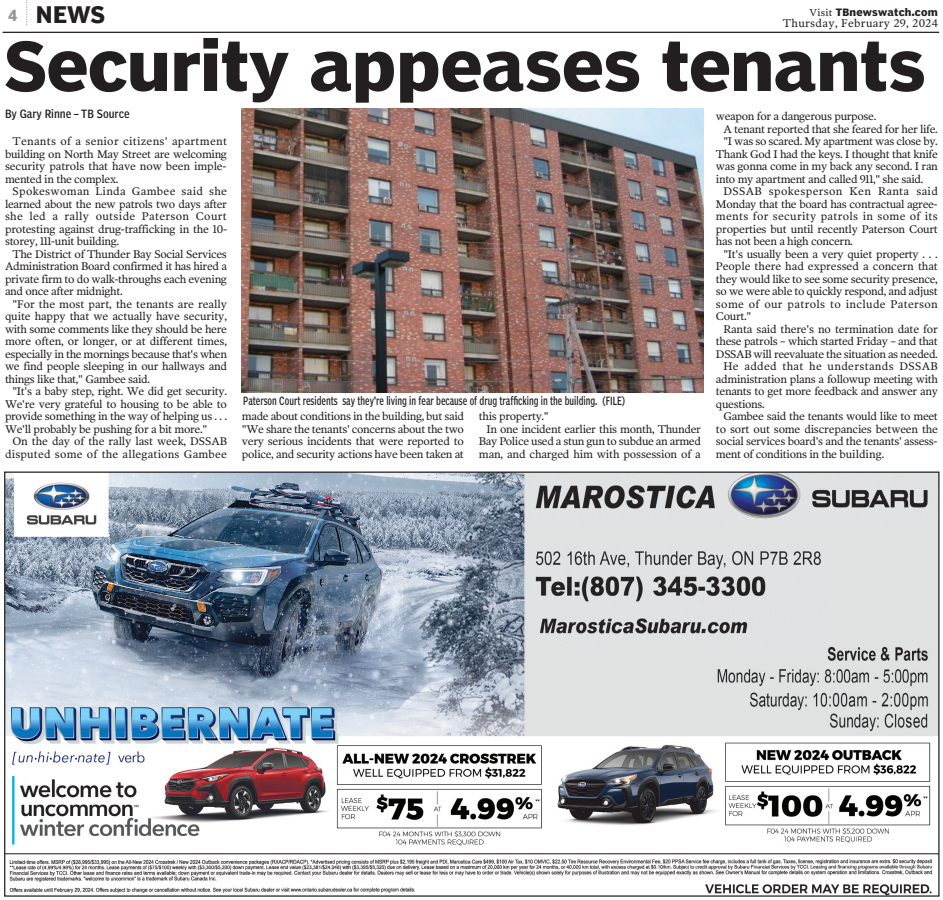
<style>
.page{position:relative;width:943px;height:900px;background:#fff}
.page>*{position:absolute;margin:0;border:0;box-sizing:border-box;transform-origin:0 0}
.t1{font:700 66.25px "Poynter Agate";color:#231f20}
.t2{font:700 22.5px "Poynter Agate";color:#231f20}
.t3{font:700 15px "Poynter Agate";color:#939598}
.t4{font:11.25px/12.5px "Poynter Oldstyle Text";letter-spacing:-.03em;color:#231f20;text-align:justify}
.t5{font:11.25px "Poynter Agate Comp One";color:#231f20;scale:.8 1}
.t6{font:11.25px/12.5px "Poynter Oldstyle Text";letter-spacing:.015em;color:#231f20;text-align:right}
.t7{font:11.25px "Poynter Oldstyle Text";letter-spacing:.03em;color:#231f20}
.t8{font:11.25px "Poynter Agate Comp One";color:#231f20}
.t9{font:700 10px "Poynter Agate";letter-spacing:.03em;color:#231f20}
.s1{font-family:"Poynter Oldstyle Text";font-weight:400}
</style>
<div class="page">
<hr style="left:3px;top:32px;width:936px;height:1px;background:#231f20">
<svg style="left:26px;top:0;width:1px;height:25px"></svg>
<img style="left:6px;top:474px;width:931px;height:421px">
<img style="left:242px;top:108px;width:461px;height:284px">
<p class="t3" style="left:9px;top:7px;width:10px">4</p>
<p class="t2" style="left:36px;top:1px;width:71px">NEWS</p>
<p class="t9" style="left:810px;top:6px;width:130px"><span class="s1">Visit</span> TBnewswatch.com</p>
<p class="t7" style="left:783px;top:17px;width:157px">Thursday, February 29, 2024</p>
<p class="t1" style="left:5px;top:26px;width:922px">Security appeases tenants</p>
<p class="t8" style="left:5px;top:109px;width:126px">By Gary Rinne – TB Source</p>
<p class="t4" style="left:5px;top:135px;width:223px;text-indent:7px">Tenants of a senior citizens' apartment building on North May Street are welcoming security patrols that have now been imple&shy;mented in the complex.</p>
<p class="t4" style="left:5px;top:185px;width:223px;text-indent:7px">Spokeswoman Linda Gambee said she learned about the new patrols two days after she led a rally outside Paterson Court protesting against drug-trafficking in the 10- storey, 111-unit building.</p>
<p class="t4" style="left:5px;top:247px;width:223px;text-indent:7px">The District of Thunder Bay Social Services Administration Board confirmed it has hired a private firm to do walk-throughs each evening and once after midnight.</p>
<p class="t4" style="left:5px;top:297px;width:223px;text-indent:7px">"For the most part, the tenants are really quite happy that we actually have security, with some comments like they should be here more often, or longer, or at different times, especially in the mornings because that's when we find people sleeping in our hallways and things like that," Gambee said.</p>
<p class="t4" style="left:5px;top:385px;width:223px;text-indent:7px">"It's a baby step, right. We did get security.<br>We're very grateful to housing to be able to provide something in the way of helping us . . .<br>We'll probably be pushing for a bit more."</p>
<p class="t6" style="left:5px;top:435px;width:223px">On the day of the rally last week, DSSAB disputed some of the allegations Gambee</p>
<p class="t5" style="left:243px;top:396px;width:479px">Paterson Court residents say they’re living in fear because of drug trafficking in the building. (FILE)</p>
<p class="t4" style="left:242px;top:410px;width:223px">made about conditions in the building, but said "We share the tenants' concerns about the two very serious incidents that were reported to police, and security actions have been taken at</p>
<p class="t4" style="left:479px;top:410px;width:71px">this property."</p>
<p class="t4" style="left:479px;top:422px;width:223px;text-indent:7px">In one incident earlier this month, Thunder Bay Police used a stun gun to subdue an armed man, and charged him with possession of a</p>
<p class="t4" style="left:716px;top:110px;width:162px">weapon for a dangerous purpose.</p>
<p class="t4" style="left:723px;top:122px;width:216px">A tenant reported that she feared for her life.</p>
<p class="t4" style="left:716px;top:135px;width:223px;text-indent:7px">"I was so scared. My apartment was close by.<br>Thank God I had the keys. I thought that knife was gonna come in my back any second. I ran into my apartment and called 911," she said.</p>
<p class="t4" style="left:716px;top:185px;width:223px;text-indent:7px">DSSAB spokesperson Ken Ranta said Monday that the board has contractual agree&shy;ments for security patrols in some of its properties but until recently Paterson Court has not been a high concern.</p>
<p class="t4" style="left:716px;top:247px;width:223px;text-indent:7px">"It's usually been a very quiet property . . .<br>People there had expressed a concern that they would like to see some security presence, so we were able to quickly respond, and adjust some of our patrols to include Paterson Court."</p>
<p class="t4" style="left:716px;top:322px;width:223px;text-indent:7px">Ranta said there's no termination date for these patrols – which started Friday – and that DSSAB will reevaluate the situation as needed.</p>
<p class="t4" style="left:716px;top:360px;width:223px;text-indent:7px">He added that he understands DSSAB administration plans a followup meeting with tenants to get more feedback and answer any questions.</p>
<p class="t4" style="left:716px;top:410px;width:223px;text-indent:7px">Gambee said the tenants would like to meet to sort out some discrepancies between the social services board's and the tenants' assess&shy;ment of conditions in the building.</p>
</div>
